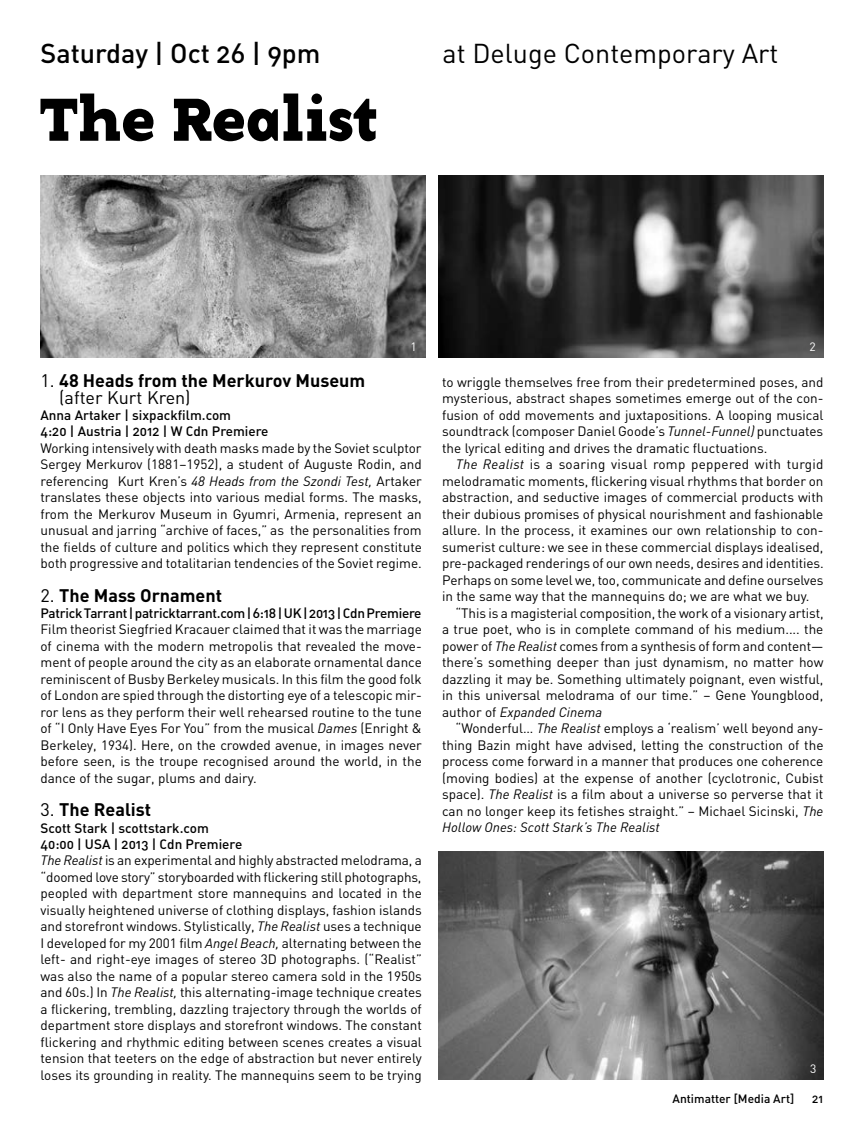
<style>
.page{position:relative;width:864px;height:1134px;background:#fff}
.page>*{position:absolute;margin:0;border:0;box-sizing:border-box;transform-origin:0 0}
.t1{font:63px "Base Twelve Serif B";letter-spacing:-.025em;color:#000}
.t2{font:27px "DIN";color:#000}
.t3{font:27px "DIN Medium Alternate";color:#000}
.t4{font:700 18px/16.5px "DIN";color:#000}
.t5{font:13.5px/16.5px "DIN";color:#000;text-align:justify}
.t6{font:13.5px/16.5px "DIN Medium Alternate";color:#000}
.t7{font:13.5px "DIN Medium Alternate";letter-spacing:-.02em;color:#000}
.t8{font:12px "DIN Medium Alternate";color:#000}
.t9{font:12px "DIN";color:#fff}
.s1{font-weight:400}
.s2{font-style:italic}
</style>
<div class="page">
<img style="left:439px;top:851px;width:384px;height:229px">
<img style="left:40px;top:176px;width:385px;height:182px">
<img style="left:439px;top:176px;width:385px;height:182px">
<h2 class="t3" style="left:40px;top:36px;width:282px">Saturday | Oct 26 | 9pm</h2>
<h2 class="t2" style="left:443px;top:36px;width:338px">at Deluge Contemporary Art</h2>
<h1 class="t1" style="left:40px;top:75px;width:340px">The Realist</h1>
<p class="t9" style="left:411px;top:339px;width:8px">1</p>
<p class="t9" style="left:810px;top:339px;width:8px">2</p>
<h3 class="t4" style="left:59px;top:371px;width:308px;text-indent:-19px"><span class="s1">1.</span> 48 Heads from the Merkurov Museum <span class="s1">(after Kurt Kren)</span></h3>
<p class="t6" style="left:40px;top:406px;width:230px">Anna Artaker | sixpackfilm.com<br>4:20 | Austria | 2012 | W Cdn Premiere</p>
<p class="t5" style="left:40px;top:440px;width:383px">Working intensively with death masks made by the Soviet sculptor Sergey Merkurov (1881–1952), a student of Auguste Rodin, and referencing Kurt Kren’s <span class="s2">48 Heads from the Szondi Test,</span> Artaker translates these objects into various medial forms. The masks, from the Merkurov Museum in Gyumri, Armenia, represent an unusual and jarring “archive of faces,” as the personalities from the fields of culture and politics which they represent constitute both progressive and totalitarian tendencies of the Soviet regime.</p>
<h3 class="t4" style="left:40px;top:586px;width:183px"><span class="s1">2.</span> The Mass Ornament</h3>
<p class="t7" style="left:40px;top:604px;width:383px">Patrick Tarrant | patricktarrant.com | 6:18 | UK | 2013 | Cdn Premiere</p>
<p class="t5" style="left:40px;top:621px;width:383px">Film theorist Siegfried Kracauer claimed that it was the marriage of cinema with the modern metropolis that revealed the move&shy;ment of people around the city as an elaborate ornamental dance reminiscent of Busby Berkeley musicals. In this film the good folk of London are spied through the distorting eye of a telescopic mir&shy;ror lens as they perform their well rehearsed routine to the tune of “I Only Have Eyes For You” from the musical <span class="s2">Dames</span> (Enright &amp; Berkeley, 1934). Here, on the crowded avenue, in images never before seen, is the troupe recognised around the world, in the dance of the sugar, plums and dairy.</p>
<h3 class="t4" style="left:40px;top:800px;width:112px"><span class="s1">3.</span> The Realist</h3>
<p class="t6" style="left:40px;top:819px;width:203px">Scott Stark | scottstark.com<br>40:00 | USA | 2013 | Cdn Premiere</p>
<p class="t5" style="left:40px;top:852px;width:383px"><span class="s2">The Realist</span> is an experimental and highly abstracted melodrama, a “doomed love story” storyboarded with flickering still photographs, peopled with department store mannequins and located in the visually heightened universe of clothing displays, fashion islands and storefront windows. Stylistically, <span class="s2">The Realist</span> uses a technique I developed for my 2001 film <span class="s2">Angel Beach,</span> alternating between the left- and right-eye images of stereo 3D photographs. (“Realist” was also the name of a popular stereo camera sold in the 1950s and 60s.) In <span class="s2">The Realist,</span> this alternating-image technique creates a flickering, trembling, dazzling trajectory through the worlds of department store displays and storefront windows. The constant flickering and rhythmic editing between scenes creates a visual tension that teeters on the edge of abstraction but never entirely loses its grounding in reality. The mannequins seem to be trying</p>
<p class="t5" style="left:442px;top:374px;width:383px">to wriggle themselves free from their predetermined poses, and mysterious, abstract shapes sometimes emerge out of the con&shy;fusion of odd movements and juxtapositions. A looping musical soundtrack (composer Daniel Goode’s <span class="s2">Tunnel-Funnel)</span> punctuates the lyrical editing and drives the dramatic fluctuations.</p>
<p class="t5" style="left:442px;top:456px;width:383px;text-indent:14px"><span class="s2">The Realist</span> is a soaring visual romp peppered with turgid melodramatic moments, flickering visual rhythms that border on abstraction, and seductive images of commercial products with their dubious promises of physical nourishment and fashionable allure. In the process, it examines our own relationship to con&shy;sumerist culture: we see in these commercial displays idealised, pre-packaged renderings of our own needs, desires and identities.<br>Perhaps on some level we, too, communicate and define ourselves in the same way that the mannequins do; we are what we buy.</p>
<p class="t5" style="left:442px;top:605px;width:383px;text-indent:13px">“This is a magisterial composition, the work of a visionary artist, a true poet, who is in complete command of his medium.... the power of <span class="s2">The Realist</span> comes from a synthesis of form and content— there’s something deeper than just dynamism, no matter how dazzling it may be. Something ultimately poignant, even wistful, in this universal melodrama of our time.” – Gene Youngblood, author of <span class="s2">Expanded Cinema</span></p>
<p class="t5" style="left:442px;top:720px;width:383px;text-indent:14px">“Wonderful… <span class="s2">The Realist</span> employs a ‘realism’ well beyond any&shy;thing Bazin might have advised, letting the construction of the process come forward in a manner that produces one coherence (moving bodies) at the expense of another (cyclotronic, Cubist space). <span class="s2">The Realist</span> is a film about a universe so perverse that it can no longer keep its fetishes straight.” – Michael Sicinski, <span class="s2">The Hollow Ones: Scott Stark’s The Realist</span></p>
<p class="t9" style="left:810px;top:1061px;width:8px">3</p>
<p class="t8" style="left:673px;top:1091px;width:123px">Antimatter [Media Art]</p>
<p class="t8" style="left:812px;top:1091px;width:13px">21</p>
</div>
